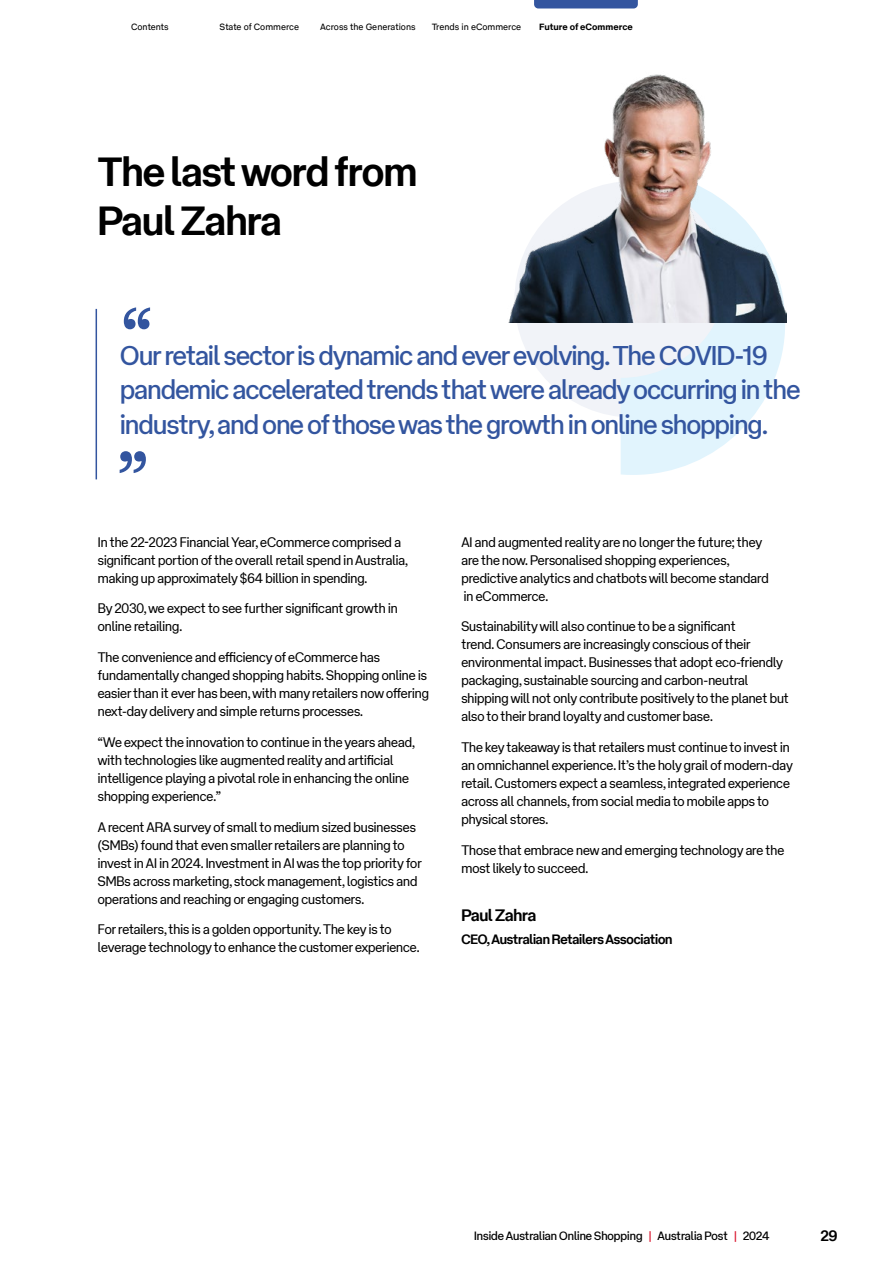
<style>
.page{position:relative;width:893px;height:1263px;background:#fff}
.page>*{position:absolute;margin:0;border:0;box-sizing:border-box;transform-origin:0 0}
.t1{font:75px "AP Type Pro Display";color:#33559f}
.Heading_1{font:700 40.5px/48.6px "AP Type Pro Display";letter-spacing:-.01em;color:#000}
.Pullout_Blue{font:27px/34.5px "AP Type Pro Display";letter-spacing:-.02em;color:#33559f}
.t2{font:700 16.5px "AP Type Pro Display";letter-spacing:-.01em;color:#000}
.t3{font:700 15px "AP Type Pro Display";color:#000}
.Body_copy{font:300 13.5px/18px "AP Type Pro Display";color:#000}
.Body_copy_bold{font:700 13.5px "AP Type Pro Display";letter-spacing:-.01em;color:#000}
.t4{font:12px "AP Type Pro Display";color:#000}
.t5{font:9px "AP Type Pro Text";color:#000}
.t6{font:700 9px "AP Type Pro Text";color:#000}
.s1{color:#da1a32}
</style>
<div class="page">
<div style="left:514px;top:181px;width:237px;height:236px;background:#f1f3f8;border-radius:50%"></div>
<svg style="left:621px;top:323px;width:164px;height:152px;fill:#e1f4fd"></svg>
<img style="left:508px;top:74px;width:279px;height:249px">
<hr style="left:96px;top:309px;width:1px;height:170px;background:#33559f">
<svg style="left:534px;top:0;width:104px;height:9px"></svg>
<p class="t5" style="left:131px;top:20px;width:39px">Contents</p>
<p class="t5" style="left:220px;top:20px;width:81px">State of Commerce</p>
<p class="t5" style="left:320px;top:20px;width:97px">Across the Generations</p>
<p class="t5" style="left:432px;top:20px;width:91px">Trends in eCommerce</p>
<p class="t6" style="left:539px;top:20px;width:95px">Future of eCommerce</p>
<p class="Heading_1" style="left:98px;top:144px;width:321px">The last word from<br>Paul Zahra</p>
<p class="t1" style="left:122px;top:273px;width:32px">“</p>
<p class="Pullout_Blue" style="left:120px;top:335px;width:682px">Our retail sector is dynamic and ever evolving. The COVID-19 pandemic accelerated trends that were already occurring in the industry, and one of those was the growth in online shopping.</p>
<p class="t1" style="left:148px;top:508px;width:32px;rotate:-180deg">“</p>
<p class="Body_copy" style="left:98px;top:531px;width:312px">In the 22-2023 Financial Year, eCommerce comprised a significant portion of the overall retail spend in Australia, making up approximately $64 billion in spending.</p>
<p class="Body_copy" style="left:98px;top:598px;width:301px">By 2030, we expect to see further significant growth in online retailing.</p>
<p class="Body_copy" style="left:98px;top:647px;width:333px">The convenience and efficiency of eCommerce has fundamentally changed shopping habits. Shopping online is easier than it ever has been, with many retailers now offering next-day delivery and simple returns processes.</p>
<p class="Body_copy" style="left:98px;top:732px;width:319px">“We expect the innovation to continue in the years ahead, with technologies like augmented reality and artificial intelligence playing a pivotal role in enhancing the online shopping experience.”</p>
<p class="Body_copy" style="left:98px;top:816px;width:325px">A recent ARA survey of small to medium sized businesses (SMBs) found that even smaller retailers are planning to invest in AI in 2024. Investment in AI was the top priority for SMBs across marketing, stock management, logistics and operations and reaching or engaging customers.</p>
<p class="Body_copy" style="left:98px;top:919px;width:323px">For retailers, this is a golden opportunity. The key is to leverage technology to enhance the customer experience.</p>
<p class="Body_copy" style="left:461px;top:531px;width:309px">AI and augmented reality are no longer the future; they are the now. Personalised shopping experiences, predictive analytics and chatbots will become standard in eCommerce.</p>
<p class="Body_copy" style="left:461px;top:616px;width:329px">Sustainability will also continue to be a significant<br>trend. Consumers are increasingly conscious of their environmental impact. Businesses that adopt eco-friendly packaging, sustainable sourcing and carbon-neutral shipping will not only contribute positively to the planet but also to their brand loyalty and customer base.</p>
<p class="Body_copy" style="left:461px;top:737px;width:333px">The key takeaway is that retailers must continue to invest in an omnichannel experience. It’s the holy grail of modern-day retail. Customers expect a seamless, integrated experience across all channels, from social media to mobile apps to physical stores.</p>
<p class="Body_copy" style="left:461px;top:840px;width:324px">Those that embrace new and emerging technology are the most likely to succeed.</p>
<p class="t2" style="left:461px;top:902px;width:76px">Paul Zahra</p>
<p class="Body_copy_bold" style="left:461px;top:928px;width:213px">CEO, Australian Retailers Association</p>
<p class="t4" style="left:474px;top:1226px;width:297px">Inside Australian Online Shopping <span class="s1">|</span> Australia Post <span class="s1">|</span> 2024</p>
<p class="t3" style="left:821px;top:1223px;width:18px">29</p>
</div>
